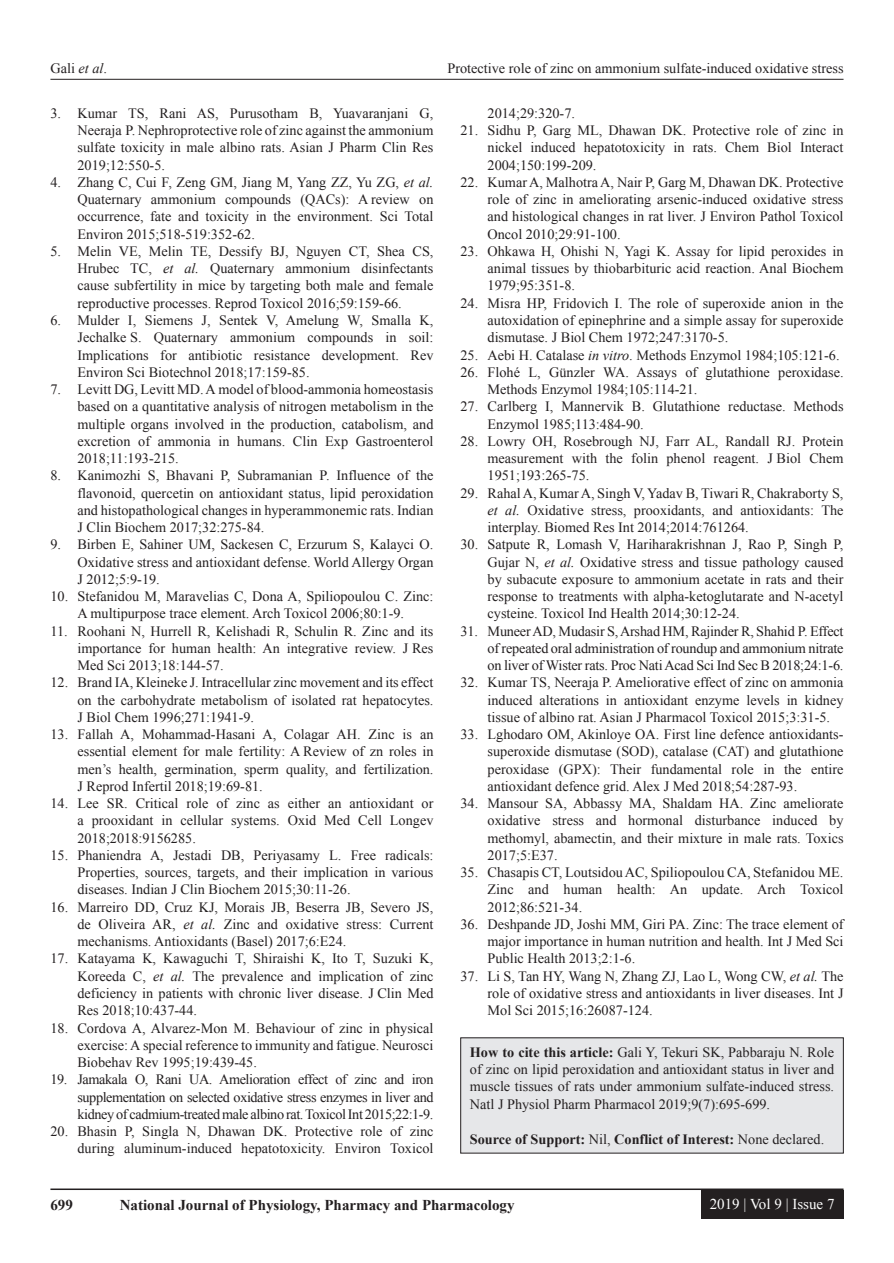
<style>
.page{position:relative;width:894px;height:1263px;background:#fff}
.page>*{position:absolute;margin:0;border:0;box-sizing:border-box;transform-origin:0 0}
.t1{font:700 15px "Times New Roman";color:#231f20}
.t2{font:15px "Times New Roman";color:#fff}
.REF{font:14.25px/17.2px "Times New Roman";color:#231f20;text-align:justify}
.HTC{font:14.25px/17.2px "Times New Roman";color:#231f20;text-align:justify}
.HTC-2{font:700 14.25px "Times New Roman";color:#231f20}
.s1{font-style:italic}
.s2{font-weight:700}
.s3{font-weight:400}
</style>
<div class="page">
<hr style="left:50px;top:79px;width:793px;height:1px;background:#231f20">
<hr style="left:50px;top:1188px;width:793px;height:2px;background:#231f20">
<div style="left:700px;top:1190px;width:143px;height:28px;background:#231f20"></div>
<div style="left:460px;top:1037px;width:383px;height:116px;background:#e6e7e9"></div>
<p class="REF" style="left:50px;top:59px;width:58px">Gali <span class="s1">et al</span>.</p>
<p class="REF" style="left:447px;top:59px;width:397px">Protective role of zinc on ammonium sulfate-induced oxidative stress</p>
<p class="REF" style="left:77px;top:104px;width:357px;text-indent:-27px">3. Kumar TS, Rani AS, Purusotham B, Yuavaranjani G, Neeraja P. Nephroprotective role of zinc against the ammonium sulfate toxicity in male albino rats. Asian J Pharm Clin Res 2019;12:550-5.</p>
<p class="REF" style="left:77px;top:173px;width:357px;text-indent:-27px">4. Zhang C, Cui F, Zeng GM, Jiang M, Yang ZZ, Yu ZG, <span class="s1">et al.<br></span>Quaternary ammonium compounds (QACs): A review on occurrence, fate and toxicity in the environment. Sci Total Environ 2015;518-519:352-62.</p>
<p class="REF" style="left:77px;top:242px;width:357px;text-indent:-27px">5. Melin VE, Melin TE, Dessify BJ, Nguyen CT, Shea CS, Hrubec TC, <span class="s1">et al.</span> Quaternary ammonium disinfectants cause subfertility in mice by targeting both male and female reproductive processes. Reprod Toxicol 2016;59:159-66.</p>
<p class="REF" style="left:77px;top:311px;width:357px;text-indent:-27px">6. Mulder I, Siemens J, Sentek V, Amelung W, Smalla K, Jechalke S. Quaternary ammonium compounds in soil:<br>Implications for antibiotic resistance development. Rev Environ Sci Biotechnol 2018;17:159-85.</p>
<p class="REF" style="left:77px;top:380px;width:357px;text-indent:-27px">7. Levitt DG, Levitt MD. A model of blood-ammonia homeostasis based on a quantitative analysis of nitrogen metabolism in the multiple organs involved in the production, catabolism, and excretion of ammonia in humans. Clin Exp Gastroenterol 2018;11:193-215.</p>
<p class="REF" style="left:77px;top:466px;width:357px;text-indent:-27px">8. Kanimozhi S, Bhavani P, Subramanian P. Influence of the flavonoid, quercetin on antioxidant status, lipid peroxidation and histopathological changes in hyperammonemic rats. Indian J Clin Biochem 2017;32:275-84.</p>
<p class="REF" style="left:77px;top:535px;width:357px;text-indent:-27px">9. Birben E, Sahiner UM, Sackesen C, Erzurum S, Kalayci O.<br>Oxidative stress and antioxidant defense. World Allergy Organ J 2012;5:9-19.</p>
<p class="REF" style="left:50px;top:587px;width:384px;text-align:center">10. Stefanidou M, Maravelias C, Dona A, Spiliopoulou C. Zinc:<br>A multipurpose trace element. Arch Toxicol 2006;80:1-9.</p>
<p class="REF" style="left:77px;top:622px;width:357px;text-indent:-27px">11. Roohani N, Hurrell R, Kelishadi R, Schulin R. Zinc and its importance for human health: An integrative review. J Res Med Sci 2013;18:144-57.</p>
<p class="REF" style="left:77px;top:673px;width:357px;text-indent:-27px">12. Brand IA, Kleineke J. Intracellular zinc movement and its effect on the carbohydrate metabolism of isolated rat hepatocytes.<br>J Biol Chem 1996;271:1941-9.</p>
<p class="REF" style="left:77px;top:725px;width:357px;text-indent:-27px">13. Fallah A, Mohammad-Hasani A, Colagar AH. Zinc is an essential element for male fertility: A Review of zn roles in men’s health, germination, sperm quality, and fertilization.<br>J Reprod Infertil 2018;19:69-81.</p>
<p class="REF" style="left:77px;top:794px;width:357px;text-indent:-27px">14. Lee SR. Critical role of zinc as either an antioxidant or a prooxidant in cellular systems. Oxid Med Cell Longev 2018;2018:9156285.</p>
<p class="REF" style="left:77px;top:846px;width:357px;text-indent:-27px">15. Phaniendra A, Jestadi DB, Periyasamy L. Free radicals:<br>Properties, sources, targets, and their implication in various diseases. Indian J Clin Biochem 2015;30:11-26.</p>
<p class="REF" style="left:77px;top:898px;width:357px;text-indent:-27px">16. Marreiro DD, Cruz KJ, Morais JB, Beserra JB, Severo JS, de Oliveira AR, <span class="s1">et al.</span> Zinc and oxidative stress: Current mechanisms. Antioxidants (Basel) 2017;6:E24.</p>
<p class="REF" style="left:77px;top:949px;width:357px;text-indent:-27px">17. Katayama K, Kawaguchi T, Shiraishi K, Ito T, Suzuki K, Koreeda C, <span class="s1">et al.</span> The prevalence and implication of zinc deficiency in patients with chronic liver disease. J Clin Med Res 2018;10:437-44.</p>
<p class="REF" style="left:77px;top:1018px;width:357px;text-indent:-27px">18. Cordova A, Alvarez-Mon M. Behaviour of zinc in physical exercise: A special reference to immunity and fatigue. Neurosci Biobehav Rev 1995;19:439-45.</p>
<p class="REF" style="left:77px;top:1070px;width:357px;text-indent:-27px">19. Jamakala O, Rani UA. Amelioration effect of zinc and iron supplementation on selected oxidative stress enzymes in liver and kidney of cadmium-treated male albino rat. Toxicol Int 2015;22:1-9.</p>
<p class="REF" style="left:50px;top:1122px;width:384px;text-align:right">20. Bhasin P, Singla N, Dhawan DK. Protective role of zinc during aluminum-induced hepatotoxicity. Environ Toxicol</p>
<p class="REF" style="left:487px;top:104px;width:89px">2014;29:320-7.</p>
<p class="REF" style="left:487px;top:121px;width:357px;text-indent:-27px">21. Sidhu P, Garg ML, Dhawan DK. Protective role of zinc in nickel induced hepatotoxicity in rats. Chem Biol Interact 2004;150:199-209.</p>
<p class="REF" style="left:487px;top:173px;width:357px;text-indent:-27px">22. Kumar A, Malhotra A, Nair P, Garg M, Dhawan DK. Protective role of zinc in ameliorating arsenic-induced oxidative stress and histological changes in rat liver. J Environ Pathol Toxicol Oncol 2010;29:91-100.</p>
<p class="REF" style="left:487px;top:242px;width:357px;text-indent:-27px">23. Ohkawa H, Ohishi N, Yagi K. Assay for lipid peroxides in animal tissues by thiobarbituric acid reaction. Anal Biochem 1979;95:351-8.</p>
<p class="REF" style="left:487px;top:294px;width:357px;text-indent:-27px">24. Misra HP, Fridovich I. The role of superoxide anion in the autoxidation of epinephrine and a simple assay for superoxide dismutase. J Biol Chem 1972;247:3170-5.</p>
<p class="REF" style="left:460px;top:346px;width:380px">25. Aebi H. Catalase <span class="s1">in vitro</span>. Methods Enzymol 1984;105:121-6.</p>
<p class="REF" style="left:487px;top:363px;width:357px;text-indent:-27px">26. Flohé L, Günzler WA. Assays of glutathione peroxidase.<br>Methods Enzymol 1984;105:114-21.</p>
<p class="REF" style="left:487px;top:397px;width:357px;text-indent:-27px">27. Carlberg I, Mannervik B. Glutathione reductase. Methods<br>Enzymol 1985;113:484-90.</p>
<p class="REF" style="left:487px;top:432px;width:357px;text-indent:-27px">28. Lowry OH, Rosebrough NJ, Farr AL, Randall RJ. Protein measurement with the folin phenol reagent. J Biol Chem 1951;193:265-75.</p>
<p class="REF" style="left:487px;top:484px;width:357px;text-indent:-27px">29. Rahal A, Kumar A, Singh V, Yadav B, Tiwari R, Chakraborty S, <span class="s1">et al.</span> Oxidative stress, prooxidants, and antioxidants: The interplay. Biomed Res Int 2014;2014:761264.</p>
<p class="REF" style="left:487px;top:535px;width:357px;text-indent:-27px">30. Satpute R, Lomash V, Hariharakrishnan J, Rao P, Singh P, Gujar N, <span class="s1">et al.</span> Oxidative stress and tissue pathology caused by subacute exposure to ammonium acetate in rats and their response to treatments with alpha-ketoglutarate and N-acetyl cysteine. Toxicol Ind Health 2014;30:12-24.</p>
<p class="REF" style="left:487px;top:622px;width:357px;text-indent:-27px">31. Muneer AD, Mudasir S, Arshad HM, Rajinder R, Shahid P. Effect of repeated oral administration of roundup and ammonium nitrate on liver of Wister rats. Proc Nati Acad Sci Ind Sec B 2018;24:1-6.</p>
<p class="REF" style="left:487px;top:673px;width:357px;text-indent:-27px">32. Kumar TS, Neeraja P. Ameliorative effect of zinc on ammonia induced alterations in antioxidant enzyme levels in kidney tissue of albino rat. Asian J Pharmacol Toxicol 2015;3:31-5.</p>
<p class="REF" style="left:487px;top:725px;width:357px;text-indent:-27px">33. Lghodaro OM, Akinloye OA. First line defence antioxidants&shy;superoxide dismutase (SOD), catalase (CAT) and glutathione peroxidase (GPX): Their fundamental role in the entire antioxidant defence grid. Alex J Med 2018;54:287-93.</p>
<p class="REF" style="left:487px;top:794px;width:357px;text-indent:-27px">34. Mansour SA, Abbassy MA, Shaldam HA. Zinc ameliorate oxidative stress and hormonal disturbance induced by methomyl, abamectin, and their mixture in male rats. Toxics 2017;5:E37.</p>
<p class="REF" style="left:487px;top:863px;width:357px;text-indent:-27px">35. Chasapis CT, Loutsidou AC, Spiliopoulou CA, Stefanidou ME.<br>Zinc and human health: An update. Arch Toxicol 2012;86:521-34.</p>
<p class="REF" style="left:487px;top:915px;width:357px;text-indent:-27px">36. Deshpande JD, Joshi MM, Giri PA. Zinc: The trace element of major importance in human nutrition and health. Int J Med Sci Public Health 2013;2:1-6.</p>
<p class="REF" style="left:487px;top:967px;width:357px;text-indent:-27px">37. Li S, Tan HY, Wang N, Zhang ZJ, Lao L, Wong CW, <span class="s1">et al.</span> The role of oxidative stress and antioxidants in liver diseases. Int J Mol Sci 2015;16:26087-124.</p>
<p class="HTC" style="left:469px;top:1043px;width:365px"><span class="s2">How to cite this article:</span> Gali Y, Tekuri SK, Pabbaraju N. Role of zinc on lipid peroxidation and antioxidant status in liver and muscle tissues of rats under ammonium sulfate-induced stress.<br>Natl J Physiol Pharm Pharmacol 2019;9(7):695-699.</p>
<p class="HTC-2" style="left:469px;top:1128px;width:356px">Source of Support: <span class="s3">Nil,</span> Conflict of Interest: <span class="s3">None declared.</span></p>
<p class="t1" style="left:50px;top:1194px;width:24px">699</p>
<p class="t1" style="left:120px;top:1194px;width:396px">National Journal of Physiology, Pharmacy and Pharmacology</p>
<p class="t2" style="left:709px;top:1193px;width:126px">2019 | Vol 9 | Issue 7</p>
</div>
